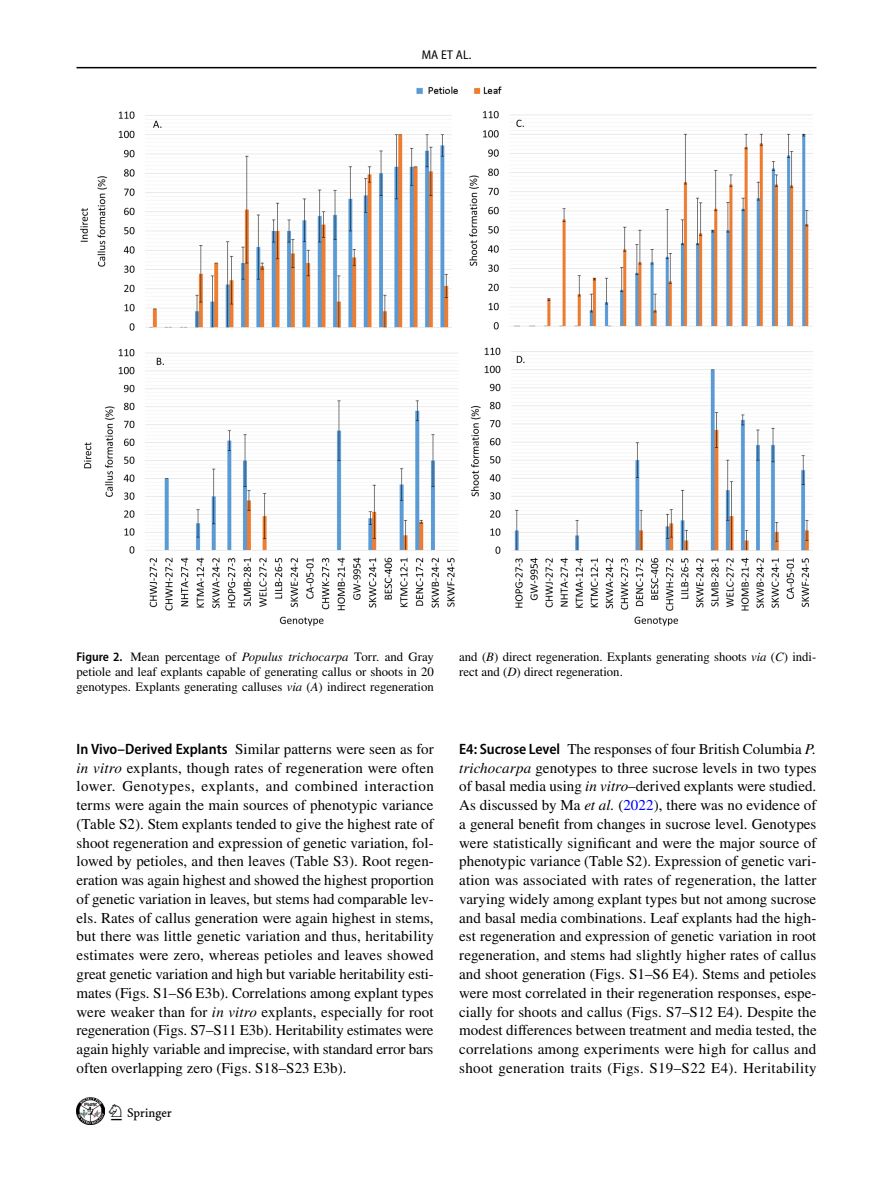
<style>
.page{position:relative;width:893px;height:1187px;background:#fff}
.page>*{position:absolute;margin:0;border:0;box-sizing:border-box;transform-origin:0 0}
.t1{font:22.5px "Springnew Regular 2";color:#000}
.t2{font:15px/18.8px "STIX";letter-spacing:.015em;color:#000;text-align:justify}
.t3{font:12.75px/15px "STIX";color:#000;text-align:justify}
.t4{font:semi-condensed 12.75px "Myriad Pro";color:#000}
.s1{font-family:"Myriad Pro";font-weight:600;font-stretch:semi-condensed}
.s2{font-style:italic}
.s3{color:#00f}
</style>
<div class="page">
<hr style="left:77px;top:67px;width:739px;height:1px;background:#000">
<img style="left:77px;top:1097px;width:27px;height:27px">
<img style="left:81px;top:87px;width:731px;height:539px">
<p class="t4" style="left:422px;top:48px;width:51px">MA ET AL.</p>
<p class="t3" style="left:77px;top:650px;width:359px"><span class="s1">Figure 2.</span> Mean percentage of <span class="s2">Populus trichocarpa</span> Torr. and Gray petiole and leaf explants capable of generating callus or shoots in 20 genotypes. Explants generating calluses <span class="s2">via</span> (<span class="s2">A</span>) indirect regeneration</p>
<p class="t3" style="left:459px;top:650px;width:359px">and (<span class="s2">B</span>) direct regeneration. Explants generating shoots <span class="s2">via</span> (<span class="s2">C</span>) indi&shy;rect and (<span class="s2">D</span>) direct regeneration.</p>
<p class="t2" style="left:77px;top:740px;width:359px"><span class="s1">In Vivo–Derived Explants</span> Similar patterns were seen as for <span class="s2">in vitro</span> explants, though rates of regeneration were often lower. Genotypes, explants, and combined interaction terms were again the main sources of phenotypic variance (Table S2). Stem explants tended to give the highest rate of shoot regeneration and expression of genetic variation, fol&shy;lowed by petioles, and then leaves (Table S3). Root regen&shy;eration was again highest and showed the highest proportion of genetic variation in leaves, but stems had comparable lev&shy;els. Rates of callus generation were again highest in stems, but there was little genetic variation and thus, heritability estimates were zero, whereas petioles and leaves showed great genetic variation and high but variable heritability esti&shy;mates (Figs. S1–S6 E3b). Correlations among explant types were weaker than for <span class="s2">in vitro</span> explants, especially for root regeneration (Figs. S7–S11 E3b). Heritability estimates were again highly variable and imprecise, with standard error bars often overlapping zero (Figs. S18–S23 E3b).</p>
<p class="t2" style="left:459px;top:740px;width:359px"><span class="s1">E4: Sucrose Level</span> The responses of four British Columbia <span class="s2">P. trichocarpa</span> genotypes to three sucrose levels in two types of basal media using <span class="s2">in vitro</span>–derived explants were studied.<br>As discussed by Ma <span class="s2">et al.</span> (<span class="s3">2022</span>), there was no evidence of a general benefit from changes in sucrose level. Genotypes were statistically significant and were the major source of phenotypic variance (Table S2). Expression of genetic vari&shy;ation was associated with rates of regeneration, the latter varying widely among explant types but not among sucrose and basal media combinations. Leaf explants had the high&shy;est regeneration and expression of genetic variation in root regeneration, and stems had slightly higher rates of callus and shoot generation (Figs. S1–S6 E4). Stems and petioles were most correlated in their regeneration responses, espe&shy;cially for shoots and callus (Figs. S7–S12 E4). Despite the modest differences between treatment and media tested, the correlations among experiments were high for callus and shoot generation traits (Figs. S19–S22 E4). Heritability</p>
<h1 class="t1" style="left:111px;top:1104px;width:62px">1 3</h1>
</div>
